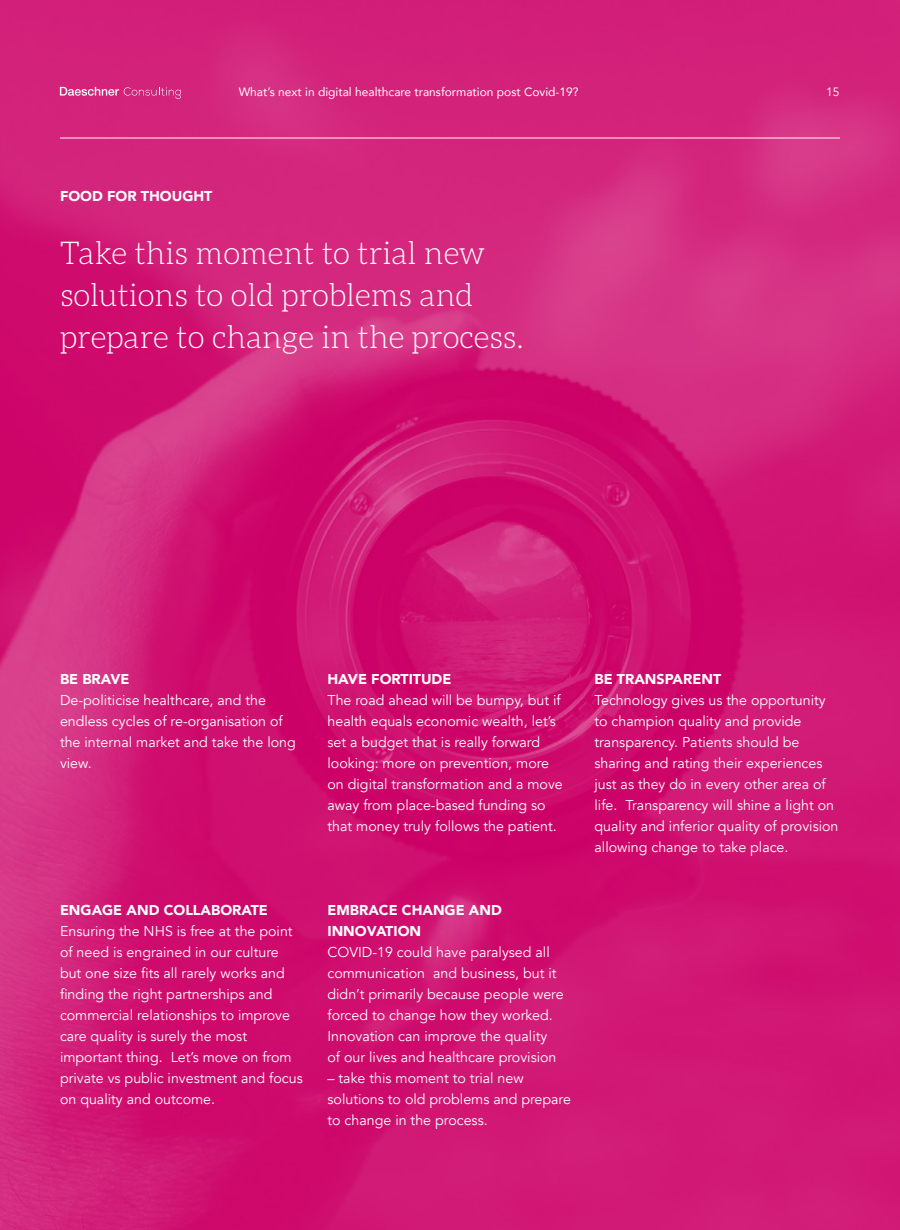
<style>
.page{position:relative;width:900px;height:1230px;background:#fff}
.page>*{position:absolute;margin:0;border:0;box-sizing:border-box;transform-origin:0 0}
.t1{font:300 31.5px/42px "Aleo";color:#fff}
.t2{font:14.25px/21px "Avenir";color:#fff}
.t3{font:900 14.25px/21px "Avenir";color:#fff}
.t4{font:12px "Avenir";color:#fff}
.t5{font:12px "Avenir";color:#fff}
</style>
<div class="page">
<img style="left:0;top:0;width:900px;height:1230px">
<hr style="left:60px;top:138px;width:780px;height:1px;background:#fff">
<svg style="left:60px;top:87px;width:121px;height:12px"></svg>
<p class="t4" style="left:239px;top:82px;width:342px">What’s next in digital healthcare transformation post Covid-19?</p>
<p class="t5" style="left:826px;top:85px;width:15px">15</p>
<p class="t3" style="left:60px;top:185px;width:154px">FOOD FOR THOUGHT</p>
<h1 class="t1" style="left:60px;top:232px;width:465px">Take this moment to trial new solutions to old problems and prepare to change in the process.</h1>
<p class="t3" style="left:60px;top:668px;width:71px">BE BRAVE</p>
<p class="t2" style="left:60px;top:690px;width:237px">De-politicise healthcare, and the endless cycles of re-organisation of the internal market and take the long view.</p>
<p class="t3" style="left:60px;top:899px;width:209px">ENGAGE AND COLLABORATE</p>
<p class="t2" style="left:60px;top:921px;width:244px">Ensuring the NHS is free at the point of need is engrained in our culture but one size fits all rarely works and finding the right partnerships and commercial relationships to improve care quality is surely the most important thing. Let’s move on from private vs public investment and focus on quality and outcome.</p>
<p class="t3" style="left:328px;top:668px;width:125px">HAVE FORTITUDE</p>
<p class="t2" style="left:328px;top:690px;width:237px">The road ahead will be bumpy, but if health equals economic wealth, let’s set a budget that is really forward looking: more on prevention, more on digital transformation and a move away from place-based funding so that money truly follows the patient.</p>
<p class="t3" style="left:328px;top:899px;width:176px">EMBRACE CHANGE AND<br>INNOVATION</p>
<p class="t2" style="left:328px;top:942px;width:238px">COVID-19 could have paralysed all communication and business, but it didn’t primarily because people were forced to change how they worked.<br>Innovation can improve the quality<br>of our lives and healthcare provision</p>
<p class="t2" style="left:328px;top:1068px;width:245px">– take this moment to trial new solutions to old problems and prepare to change in the process.</p>
<p class="t3" style="left:595px;top:668px;width:128px">BE TRANSPARENT</p>
<p class="t2" style="left:595px;top:690px;width:246px">Technology gives us the opportunity to champion quality and provide transparency. Patients should be sharing and rating their experiences just as they do in every other area of life. Transparency will shine a light on quality and inferior quality of provision allowing change to take place.</p>
</div>
